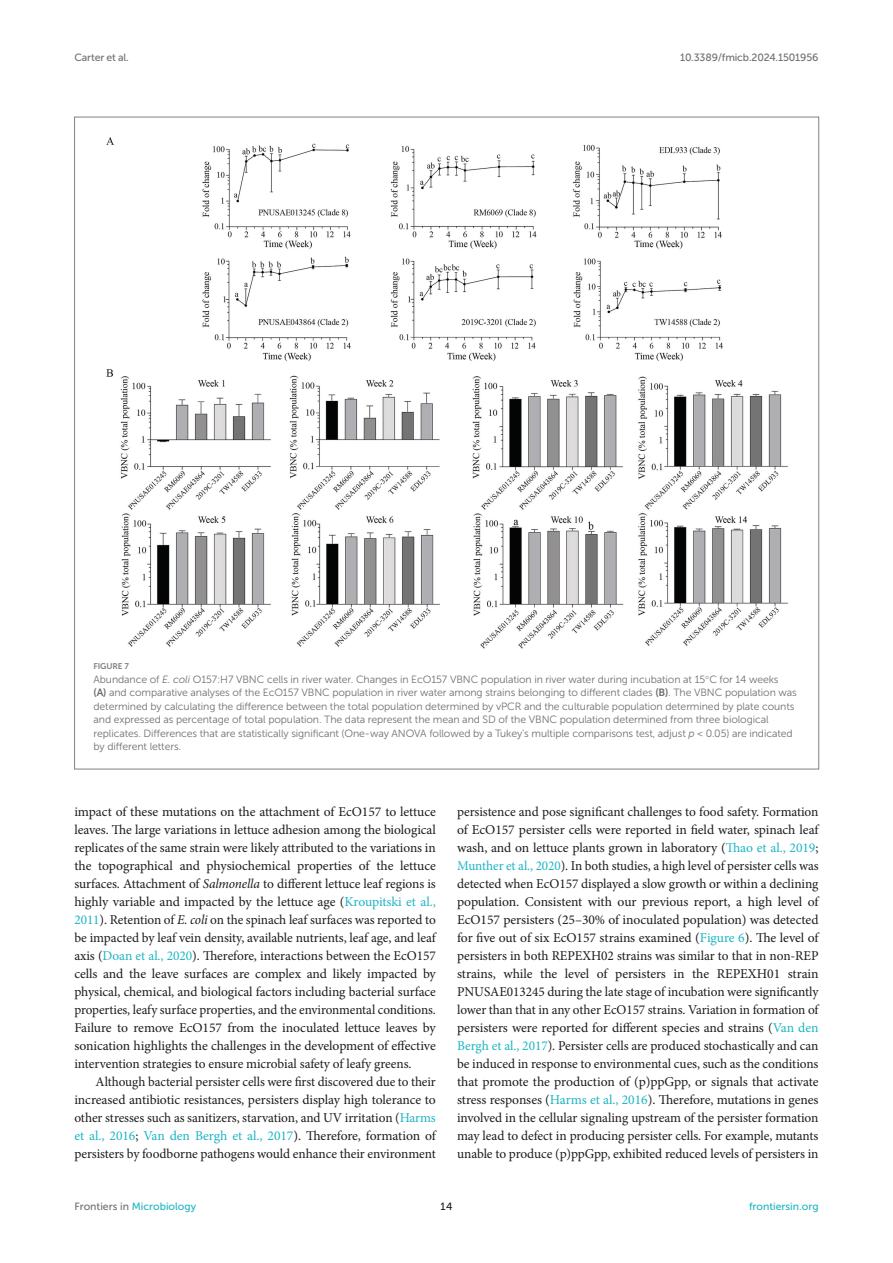
<style>
.page{position:relative;width:893px;height:1263px;background:#fff}
.page>*{position:absolute;margin:0;border:0;box-sizing:border-box;transform-origin:0 0}
.TEXT{font:13.5px/18px "Minion Pro";letter-spacing:-.005em;color:#1b1c1b;text-align:justify}
.FIG_LEG{font:10.5px/13.5px "Museo Sans 300";letter-spacing:-.01em;color:#706f70}
.t1{font:10.5px "Museo Sans 500";color:#1db5c3}
.t2{font:10.5px "Museo Sans 500";letter-spacing:-.015em;color:#706f70}
.t3{font:10.5px "Museo Sans 500";color:#1b1c1b}
.FIG_HD{font:8.25px "Museo Sans 700";letter-spacing:-.01em;color:#7e7f7f}
.s1{font-style:italic}
.s2{font-family:"STIX"}
.s3{font-family:"Museo Sans 700"}
.s4{color:#1db5c3}
.s5{color:#706f70}
</style>
<div class="page">
<img style="left:106px;top:137px;width:682px;height:512px">
<p class="t2" style="left:74px;top:51px;width:56px">Carter et al.</p>
<p class="t2" style="left:680px;top:51px;width:140px">10.3389/fmicb.2024.1501956</p>
<p class="FIG_HD" style="left:94px;top:662px;width:37px">FIGURE 7</p>
<p class="FIG_LEG" style="left:94px;top:672px;width:705px">Abundance of <span class="s1">E. coli</span> O157:H7 VBNC cells in river water. Changes in EcO157 VBNC population in river water during incubation at 15<span class="s2">°</span>C for 14 weeks<br><span class="s3">(A)</span> and comparative analyses of the EcO157 VBNC population in river water among strains belonging to different clades <span class="s3">(B)</span>. The VBNC population was determined by calculating the difference between the total population determined by vPCR and the culturable population determined by plate counts and expressed as percentage of total population. The data represent the mean and SD of the VBNC population determined from three biological replicates. Differences that are statistically significant (One-way ANOVA followed by a Tukey’s multiple comparisons test, adjust <span class="s1">p</span> &lt; 0.05) are indicated by different letters.</p>
<p class="TEXT" style="left:74px;top:803px;width:363px">impact of these mutations on the attachment of EcO157 to lettuce leaves. The large variations in lettuce adhesion among the biological replicates of the same strain were likely attributed to the variations in the topographical and physiochemical properties of the lettuce surfaces. Attachment of <span class="s1">Salmonella</span> to different lettuce leaf regions is highly variable and impacted by the lettuce age (<span class="s4">Kroupitski et al., 2011</span>). Retention of <span class="s1">E. coli</span> on the spinach leaf surfaces was reported to be impacted by leaf vein density, available nutrients, leaf age, and leaf axis (<span class="s4">Doan et al., 2020</span>). Therefore, interactions between the EcO157 cells and the leave surfaces are complex and likely impacted by physical, chemical, and biological factors including bacterial surface properties, leafy surface properties, and the environmental conditions.<br>Failure to remove EcO157 from the inoculated lettuce leaves by sonication highlights the challenges in the development of effective intervention strategies to ensure microbial safety of leafy greens.</p>
<p class="TEXT" style="left:74px;top:1073px;width:363px;text-indent:21px">Although bacterial persister cells were first discovered due to their increased antibiotic resistances, persisters display high tolerance to other stresses such as sanitizers, starvation, and UV irritation (<span class="s4">Harms et al., 2016</span>; <span class="s4">Van den Bergh et al., 2017</span>). Therefore, formation of persisters by foodborne pathogens would enhance their environment</p>
<p class="TEXT" style="left:457px;top:803px;width:363px">persistence and pose significant challenges to food safety. Formation of EcO157 persister cells were reported in field water, spinach leaf wash, and on lettuce plants grown in laboratory (<span class="s4">Thao et al., 2019</span>; <span class="s4">Munther et al., 2020</span>). In both studies, a high level of persister cells was detected when EcO157 displayed a slow growth or within a declining population. Consistent with our previous report, a high level of EcO157 persisters (25–30% of inoculated population) was detected for five out of six EcO157 strains examined (<span class="s4">Figure 6</span>). The level of persisters in both REPEXH02 strains was similar to that in non-REP strains, while the level of persisters in the REPEXH01 strain PNUSAE013245 during the late stage of incubation were significantly lower than that in any other EcO157 strains. Variation in formation of persisters were reported for different species and strains (<span class="s4">Van den Bergh et al., 2017</span>). Persister cells are produced stochastically and can be induced in response to environmental cues, such as the conditions that promote the production of (p)ppGpp, or signals that activate stress responses (<span class="s4">Harms et al., 2016</span>). Therefore, mutations in genes involved in the cellular signaling upstream of the persister formation may lead to defect in producing persister cells. For example, mutants unable to produce (p)ppGpp, exhibited reduced levels of persisters in</p>
<p class="t1" style="left:74px;top:1200px;width:123px"><span class="s5">Frontiers in</span> Microbiology</p>
<p class="t3" style="left:441px;top:1200px;width:13px">14</p>
<p class="t1" style="left:749px;top:1200px;width:71px">frontiersin.org</p>
</div>
